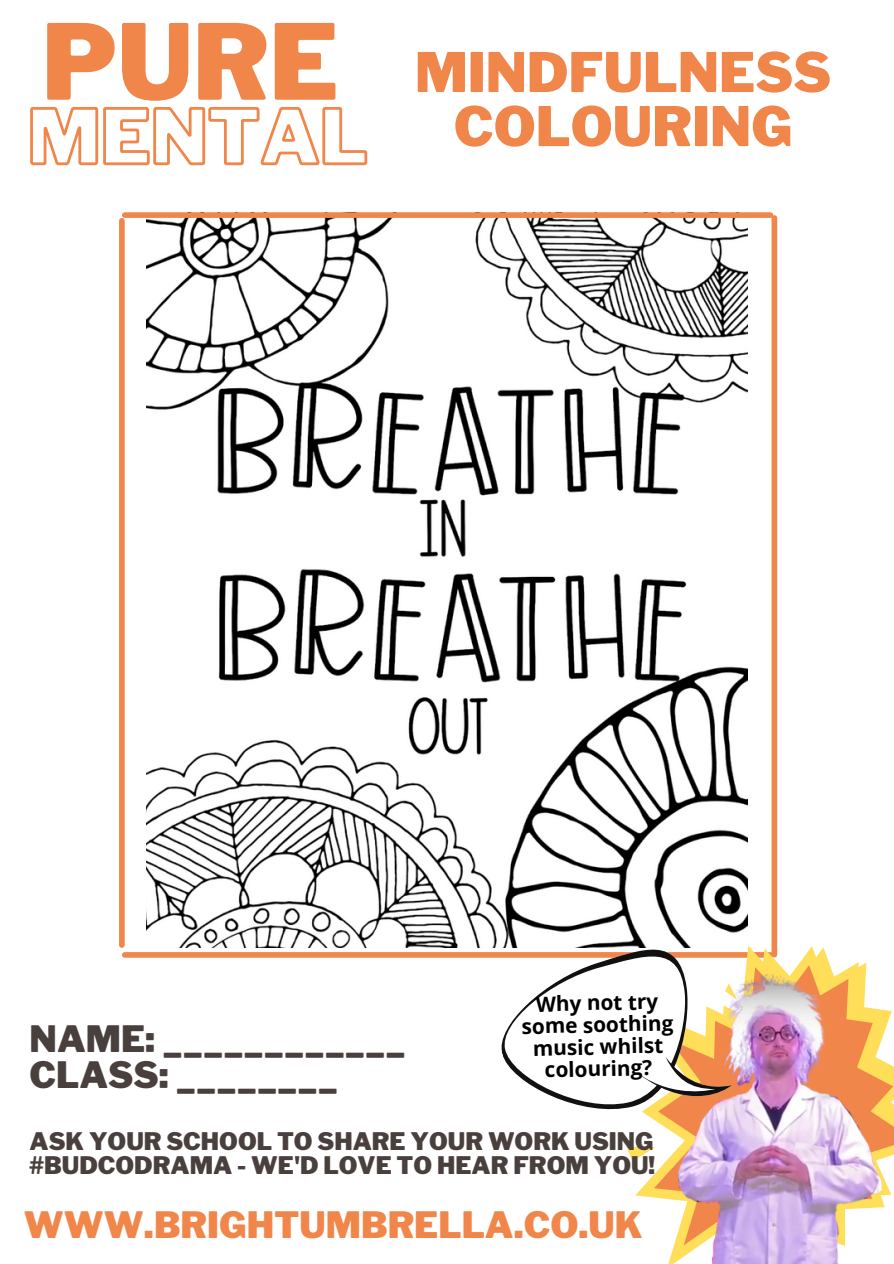
<style>
.page{position:relative;width:894px;height:1264px;background:#fff}
.page>*{position:absolute;margin:0;border:0;box-sizing:border-box;transform-origin:0 0}
.t1{font:900 103.5px "Libre Franklin";color:#f1864a}
.t2{font:900 54px "Libre Franklin";color:#f1864a}
.t3{font:900 36px "Libre Franklin";color:#49403e}
.t4{font:900 36px "Libre Franklin";color:#f1864a}
.t5{font:900 24px/23.7px "Libre Franklin";color:#49403e}
.t6{font:700 20.85px/22px "Open Sans";color:#000;text-align:center}
</style>
<div class="page">
<div style="left:125px;top:952px;width:645px;height:5px;background:#f1864a"></div>
<svg style="left:635px;top:909px;width:258px;height:354px"></svg>
<svg style="left:629px;top:1153px;width:26px;height:13px"></svg>
<img style="left:671px;top:974px;width:211px;height:289px">
<svg style="left:484px;top:947px;width:251px;height:206px"></svg>
<img style="left:147px;top:218px;width:600px;height:729px">
<svg style="left:30px;top:107px;width:338px;height:59px"></svg>
<div style="left:125px;top:212px;width:645px;height:6px;background:#f1864a"></div>
<div style="left:119px;top:221px;width:6px;height:724px;background:#f1864a"></div>
<div style="left:771px;top:218px;width:6px;height:736px;background:#f1864a"></div>
<p class="t1" style="left:42px;top:0;width:298px">PURE</p>
<p class="t2" style="left:415px;top:40px;width:417px">MINDFULNESS</p>
<p class="t2" style="left:453px;top:94px;width:340px">COLOURING</p>
<p class="t6" style="left:521px;top:992px;width:153px;rotate:-1deg">Why not try some soothing music whilst colouring?</p>
<p class="t3" style="left:30px;top:1017px;width:377px">NAME: ____________</p>
<p class="t3" style="left:30px;top:1053px;width:310px">CLASS: ________</p>
<p class="t5" style="left:30px;top:1129px;width:627px">ASK YOUR SCHOOL TO SHARE YOUR WORK USING #BUDCODRAMA - WE'D LOVE TO HEAR FROM YOU!</p>
<p class="t4" style="left:24px;top:1202px;width:620px">WWW.BRIGHTUMBRELLA.CO.UK</p>
</div>
